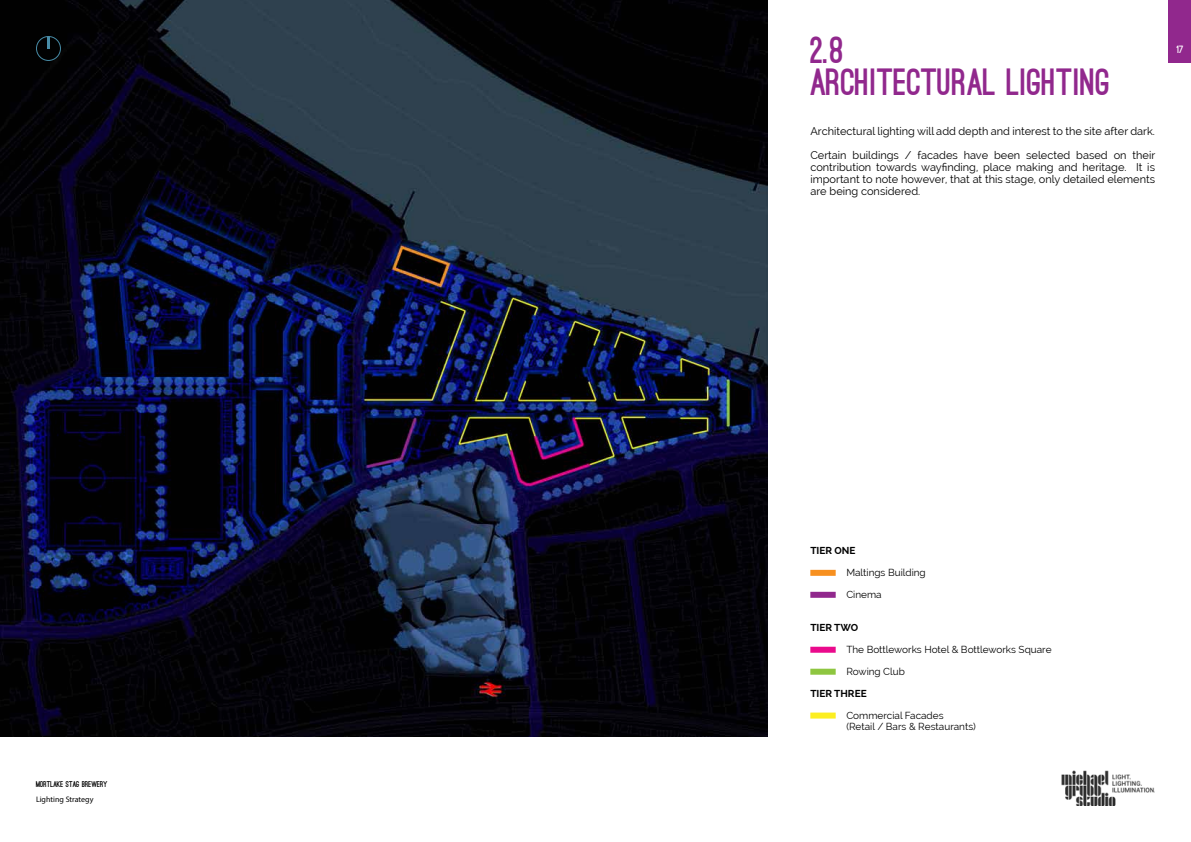
<style>
.page{position:relative;width:1191px;height:842px;background:#fff}
.page>*{position:absolute;margin:0;border:0;box-sizing:border-box;transform-origin:0 0}
.t1{font:900 36px/32px "Ostrich Sans";color:#91288d}
.t2{font:11px/12px "Raleway";color:#000}
.t3{font:10px/11px "Raleway";color:#000}
.t4{font:700 10px "Raleway";color:#000}
.t5{font:900 10px "Ostrich Sans";color:#fff}
.t6{font:900 8px "Ostrich Sans";color:#000}
.t7{font:8px "Myriad Pro";color:#000}
</style>
<div class="page">
<img style="left:1061px;top:770px;width:94px;height:36px">
<div style="left:1168px;top:0;width:23px;height:62px;background:#91288d"></div>
<img style="left:0;top:0;width:768px;height:737px">
<div style="left:36px;top:36px;width:25px;height:25px;border:1px solid #488ca7;border-radius:50%"></div>
<svg style="left:47px;top:37px;width:3px;height:11px"></svg>
<div style="left:810px;top:712px;width:25px;height:6px;background:#fcee21"></div>
<div style="left:810px;top:669px;width:25px;height:6px;background:#8ec640"></div>
<div style="left:810px;top:592px;width:25px;height:6px;background:#91288d"></div>
<div style="left:810px;top:647px;width:25px;height:6px;background:#ea0a8c"></div>
<div style="left:810px;top:570px;width:25px;height:6px;background:#f79020"></div>
<p class="t6" style="left:36px;top:781px;width:73px">MORTLAKE STAG BREWERY</p>
<p class="t7" style="left:36px;top:794px;width:59px">Lighting Strategy</p>
<h1 class="t1" style="left:810px;top:35px;width:302px">2.8<br>ARCHITECTURAL LIGHTING</h1>
<p class="t2" style="left:810px;top:119px;width:346px;line-height:24px">Architectural lighting will add depth and interest to the site after dark.<br>Certain buildings / facades have been selected based on their</p>
<p class="t2" style="left:810px;top:161px;width:346px;text-align:justify">contribution towards wayfinding, place making and heritage. It is important to note however, that at this stage, only detailed elements are being considered.</p>
<p class="t5" style="left:1176px;top:46px;width:9px">17</p>
<p class="t4" style="left:810px;top:545px;width:47px">TIER ONE</p>
<p class="t3" style="left:846px;top:567px;width:81px">Maltings Building</p>
<p class="t3" style="left:846px;top:589px;width:37px">Cinema</p>
<p class="t4" style="left:810px;top:622px;width:49px">TIER TWO</p>
<p class="t3" style="left:846px;top:644px;width:207px">The Bottleworks Hotel &amp; Bottleworks Square</p>
<p class="t3" style="left:846px;top:666px;width:60px">Rowing Club</p>
<p class="t4" style="left:810px;top:688px;width:58px">TIER THREE</p>
<p class="t3" style="left:846px;top:710px;width:131px">Commercial Facades<br>(Retail / Bars &amp; Restaurants)</p>
</div>
